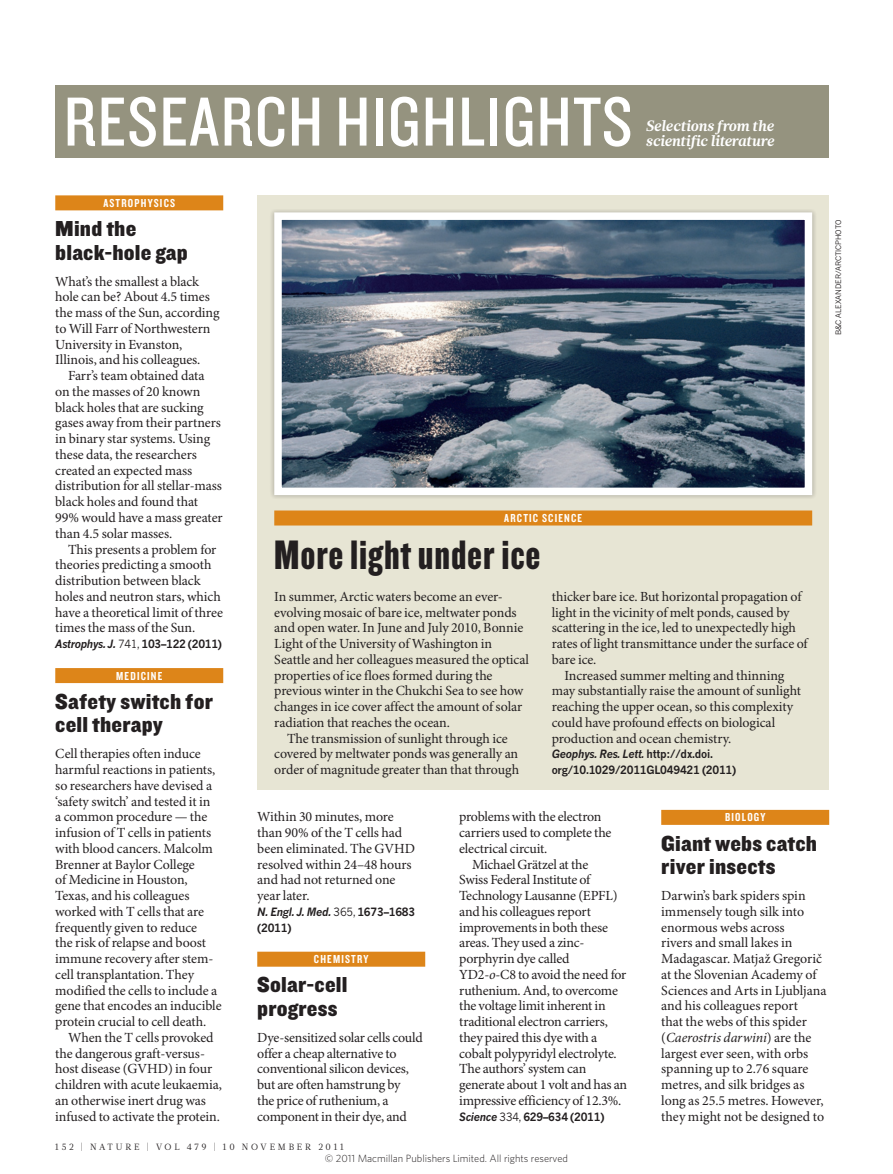
<style>
.page{position:relative;width:893px;height:1174px;background:#fff}
.page>*{position:absolute;margin:0;border:0;box-sizing:border-box;transform-origin:0 0}
.SECTION_HEADING_BOXE{font:72px "Knockout 29 Junior Ltweight";letter-spacing:.02em;color:#fff}
.BRIEFS_BOX_HEAD{font:42.75px "Knockout 69 Full Liteweight";letter-spacing:.02em;color:#231f20}
.RES_HIGH_HEAD_15{font:22.5px/23.7px "Knockout 71 Full Middlewt";letter-spacing:.01em;color:#231f20}
.t1{font:italic 700 15px/15px "Glosa Math";letter-spacing:-.005em;color:#fff}
.BODY_TEXT_R_L_INDENT{font:13.95px/15.8px "Minion Pro";letter-spacing:-.01em;color:#231f20}
.BODY_TEXT_R_L_1ST_PA{font:13.95px/15.8px "Minion Pro";letter-spacing:-.01em;color:#231f20}
.BRIEFS_SUBJECT_STRAP{font:12px "Knockout 49 Liteweight";letter-spacing:.1em;color:#fff}
.BRIEFS_PAPER{font:700 11.25px/15.8px "News Gothic MTOT";letter-spacing:-.02em;color:#231f20;scale:.95 1}
.t2{font:300 10.5px "Whitney";color:#231f20}
.t3{font:9px "Glosa Math";letter-spacing:.3em;color:#231f20}
.PIC_CREDIT{font:7.5px "News Gothic MTOT";color:#231f20}
.s1{font-style:italic}
.s2{font-weight:400}
</style>
<div class="page">
<div style="left:257px;top:195px;width:572px;height:595px;background:#e7e5d4"></div>
<div style="left:269px;top:208px;width:547px;height:291px;background:#231f20;opacity:.25"></div>
<img style="left:283px;top:221px;width:520px;height:265px">
<div style="left:274px;top:212px;width:538px;height:283px;border:8px solid #fff"></div>
<div style="left:274px;top:510px;width:538px;height:15px;background:#dd8519"></div>
<div style="left:661px;top:810px;width:168px;height:15px;background:#dd8519"></div>
<div style="left:257px;top:951px;width:168px;height:15px;background:#dd8519"></div>
<div style="left:55px;top:668px;width:168px;height:15px;background:#dd8519"></div>
<div style="left:55px;top:195px;width:168px;height:15px;background:#dd8519"></div>
<div style="left:55px;top:85px;width:774px;height:72px;background:#95937f"></div>
<p class="SECTION_HEADING_BOXE" style="left:64px;top:75px;width:570px">RESEARCH HIGHLIGHTS</p>
<p class="t1" style="left:646px;top:118px;width:130px">Selections from the scientific literature</p>
<p class="BRIEFS_SUBJECT_STRAP" style="left:103px;top:195px;width:73px">ASTROPHYSICS</p>
<p class="RES_HIGH_HEAD_15" style="left:55px;top:216px;width:134px">Mind the black-hole gap</p>
<p class="BODY_TEXT_R_L_1ST_PA" style="left:55px;top:274px;width:166px">What’s the smallest a black hole can be? About 4.5 times the mass of the Sun, according to Will Farr of Northwestern<br>University in Evanston,<br>Illinois, and his colleagues.</p>
<p class="BODY_TEXT_R_L_INDENT" style="left:55px;top:368px;width:169px;text-indent:13px">Farr’s team obtained data<br>on the masses of 20 known black holes that are sucking gases away from their partners in binary star systems. Using these data, the researchers created an expected mass distribution for all stellar-mass black holes and found that<br>99% would have a mass greater than 4.5 solar masses.</p>
<p class="BODY_TEXT_R_L_INDENT" style="left:55px;top:542px;width:169px;text-indent:13px">This presents a problem for theories predicting a smooth distribution between black holes and neutron stars, which have a theoretical limit of three times the mass of the Sun.</p>
<p class="BRIEFS_PAPER" style="left:55px;top:636px;width:177px"><span class="s1">Astrophys. J.</span> <span class="s2">741,</span> 103–122 (2011)</p>
<p class="BRIEFS_SUBJECT_STRAP" style="left:116px;top:668px;width:48px">MEDICINE</p>
<p class="RES_HIGH_HEAD_15" style="left:55px;top:688px;width:159px">Safety switch for cell therapy</p>
<p class="BODY_TEXT_R_L_1ST_PA" style="left:55px;top:746px;width:168px">Cell therapies often induce harmful reactions in patients, so researchers have devised a ‘safety switch’ and tested it in<br>a common procedure — the infusion of T cells in patients with blood cancers. Malcolm<br>Brenner at Baylor College<br>of Medicine in Houston,<br>Texas, and his colleagues worked with T cells that are frequently given to reduce<br>the risk of relapse and boost immune recovery after stem&shy;cell transplantation. They modified the cells to include a gene that encodes an inducible protein crucial to cell death.</p>
<p class="BODY_TEXT_R_L_INDENT" style="left:55px;top:1030px;width:168px;text-indent:13px">When the T cells provoked the dangerous graft-versus&shy;host disease (GVHD) in four children with acute leukaemia, an otherwise inert drug was infused to activate the protein.</p>
<p class="BRIEFS_SUBJECT_STRAP" style="left:504px;top:510px;width:79px">ARCTIC SCIENCE</p>
<p class="BRIEFS_BOX_HEAD" style="left:274px;top:528px;width:268px">More light under ice</p>
<p class="BODY_TEXT_R_L_1ST_PA" style="left:274px;top:589px;width:256px">In summer, Arctic waters become an ever&shy;evolving mosaic of bare ice, meltwater ponds and open water. In June and July 2010, Bonnie Light of the University of Washington in Seattle and her colleagues measured the optical properties of ice floes formed during the previous winter in the Chukchi Sea to see how changes in ice cover affect the amount of solar radiation that reaches the ocean.</p>
<p class="BODY_TEXT_R_L_INDENT" style="left:274px;top:731px;width:246px;text-align:center">The transmission of sunlight through ice covered by meltwater ponds was generally an order of magnitude greater than that through</p>
<p class="BODY_TEXT_R_L_INDENT" style="left:552px;top:589px;width:257px">thicker bare ice. But horizontal propagation of light in the vicinity of melt ponds, caused by scattering in the ice, led to unexpectedly high rates of light transmittance under the surface of bare ice.</p>
<p class="BODY_TEXT_R_L_INDENT" style="left:552px;top:668px;width:251px;text-indent:13px">Increased summer melting and thinning may substantially raise the amount of sunlight reaching the upper ocean, so this complexity could have profound effects on biological production and ocean chemistry.</p>
<p class="BRIEFS_PAPER" style="left:552px;top:746px;width:196px"><span class="s1">Geophys. Res. Lett.</span> http://dx.doi. org/10.1029/2011GL049421 (2011)</p>
<p class="BODY_TEXT_R_L_INDENT" style="left:257px;top:809px;width:159px">Within 30 minutes, more than 90% of the T cells had been eliminated. The GVHD resolved within 24–48 hours and had not returned one year later.</p>
<p class="BRIEFS_PAPER" style="left:257px;top:903px;width:168px"><span class="s1">N. Engl. J. Med.</span> <span class="s2">365,</span> 1673–1683 (2011)</p>
<p class="BRIEFS_SUBJECT_STRAP" style="left:314px;top:951px;width:56px">CHEMISTRY</p>
<p class="RES_HIGH_HEAD_15" style="left:257px;top:972px;width:92px">Solar-cell progress</p>
<p class="BODY_TEXT_R_L_1ST_PA" style="left:257px;top:1030px;width:167px">Dye-sensitized solar cells could offer a cheap alternative to conventional silicon devices, but are often hamstrung by<br>the price of ruthenium, a component in their dye, and</p>
<p class="BODY_TEXT_R_L_1ST_PA" style="left:459px;top:809px;width:154px">problems with the electron carriers used to complete the electrical circuit.</p>
<p class="BODY_TEXT_R_L_INDENT" style="left:459px;top:857px;width:169px;text-indent:13px">Michael Grätzel at the<br>Swiss Federal Institute of<br>Technology Lausanne (EPFL) and his colleagues report improvements in both these areas. They used a zinc&shy;porphyrin dye called<br>YD2-<span class="s1">o</span>-C8 to avoid the need for ruthenium. And, to overcome the voltage limit inherent in traditional electron carriers, they paired this dye with a cobalt polypyridyl electrolyte.<br>The authors’ system can generate about 1 volt and has an impressive efficiency of 12.3%.</p>
<p class="BRIEFS_PAPER" style="left:459px;top:1108px;width:154px"><span class="s1">Science</span> <span class="s2">334,</span> 629–634 (2011)</p>
<p class="BRIEFS_SUBJECT_STRAP" style="left:725px;top:809px;width:42px">BIOLOGY</p>
<p class="RES_HIGH_HEAD_15" style="left:661px;top:830px;width:157px">Giant webs catch river insects</p>
<p class="BODY_TEXT_R_L_1ST_PA" style="left:661px;top:888px;width:167px">Darwin’s bark spiders spin immensely tough silk into enormous webs across<br>rivers and small lakes in<br>Madagascar. Matjaž Gregorič at the Slovenian Academy of<br>Sciences and Arts in Ljubljana and his colleagues report<br>that the webs of this spider (<span class="s1">Caerostris darwini</span>) are the largest ever seen, with orbs spanning up to 2.76 square metres, and silk bridges as long as 25.5 metres. However, they might not be designed to</p>
<p class="t3" style="left:55px;top:1141px;width:290px">152 | NATURE | VOL 479 | 10 NOVEMBER 2011</p>
<p class="t2" style="left:325px;top:1151px;width:245px">© 2011 Macmillan Publishers Limited. All rights reserved</p>
<p class="PIC_CREDIT" style="left:834px;top:335px;width:117px;rotate:-90deg">B&amp;C ALEXANDER/ARCTICPHOTO</p>
</div>
